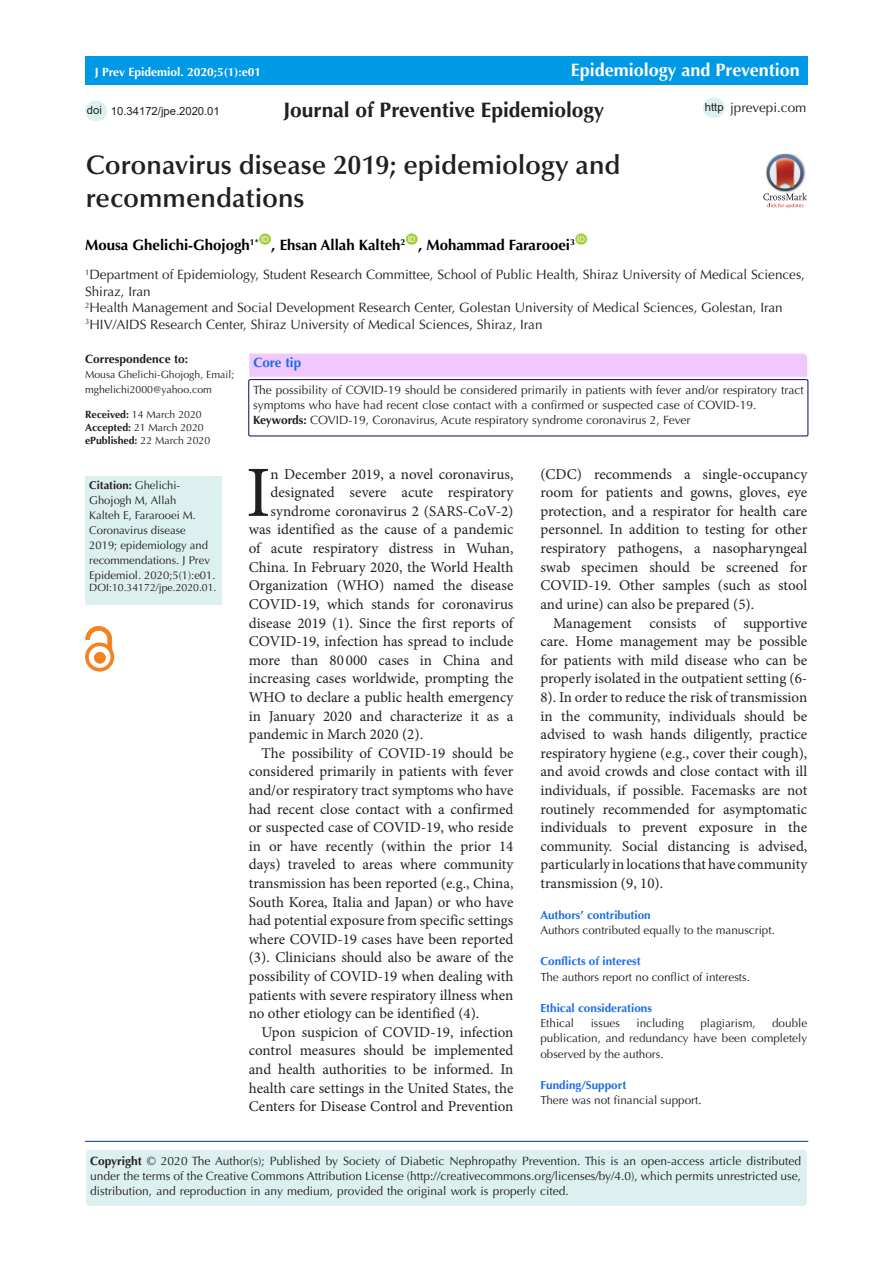
<style>
.page{position:relative;width:893px;height:1263px;background:#fff}
.page>*{position:absolute;margin:0;border:0;box-sizing:border-box;transform-origin:0 0}
.t1{font:72.3px "Minion Pro";color:#231f20}
.t2{font:600 27px/33px "Optima LT Std";color:#231f20}
.t3{font:700 21px "Optima LT Std";color:#231f20}
.t4{font:700 18px "Optima LT Std";color:#fff}
.t5{font:15px/18.6px "Minion Pro";color:#231f20;text-align:justify}
.t6{font:700 15px "Optima LT Std";color:#000}
.t7{font:13.5px/16.5px "Optima LT Std";color:#231f20}
.t8{font:700 13.5px "Optima LT Std";color:#196ce8}
.t9{font:12px/15px "Optima LT Std";color:#231f20;text-align:justify}
.t10{font:700 12px "Optima LT Std";color:#fff}
.t11{font:700 12px "Optima LT Std";color:#231f20}
.t12{font:11.7px/15.5px "Optima LT Std";color:#231f20;text-align:justify}
.t13{font:700 11.7px "Optima LT Std";color:#196ce8}
.t14{font:11.25px/15px "Optima LT Std";color:#231f20}
.t15{font:11.25px "Arial";color:#231f20}
.t16{font:10.5px/15px "Optima LT Std";color:#231f20}
.t17{font:700 10.5px "Optima LT Std";color:#231f20}
.t18{font:7.8px "Arial";color:#fff}
.s1{font-weight:700}
.s2{font-weight:400}
</style>
<div class="page">
<hr style="left:85px;top:1141px;width:723px;height:1px;background:#053278">
<div style="left:85px;top:1149px;width:723px;height:57px;background:#dcf0f0;border-radius:4px"></div>
<div style="left:84px;top:1148px;width:724px;height:59px;border:2px solid #fff;border-radius:4px"></div>
<div style="left:85px;top:56px;width:723px;height:29px;background:#0099e5"></div>
<div style="left:259px;top:233px;width:12px;height:12px;background:#a6ce39;border-radius:50%"></div>
<div style="left:406px;top:233px;width:12px;height:12px;background:#a6ce39;border-radius:50%"></div>
<div style="left:575px;top:233px;width:12px;height:12px;background:#a6ce39;border-radius:50%"></div>
<div style="left:249px;top:380px;width:559px;height:56px;border:1px solid #190066"></div>
<svg style="left:249px;top:353px;width:559px;height:25px;background:#f1cbfd"></svg>
<div style="left:94px;top:652px;width:11px;height:11px;background:#f58220;border-radius:50%"></div>
<div style="left:94px;top:652px;width:11px;height:11px;border:1px solid #f58220;border-radius:50%"></div>
<div style="left:85px;top:642px;width:29px;height:29px;border:4px solid #f58220;border-radius:50%"></div>
<svg style="left:86px;top:626px;width:26px;height:25px"></svg>
<div style="left:85px;top:476px;width:136px;height:129px;background:#dcf0f0"></div>
<div style="left:703px;top:97px;width:22px;height:21px;background:#dcf0f0;border-radius:50%"></div>
<div style="left:85px;top:101px;width:22px;height:20px;background:#dcf0f0;border-radius:50%"></div>
<img style="left:777px;top:154px;width:18px;height:1px">
<svg style="left:763px;top:155px;width:44px;height:53px"></svg>
<p class="t10" style="left:95px;top:65px;width:168px">J Prev Epidemiol. 2020;5(1):e01</p>
<p class="t4" style="left:571px;top:59px;width:231px">Epidemiology and Prevention</p>
<p class="t3" style="left:284px;top:98px;width:322px">Journal of Preventive Epidemiology</p>
<p class="t15" style="left:87px;top:102px;width:17px">doi</p>
<p class="t15" style="left:111px;top:103px;width:110px">10.34172/jpe.2020.01</p>
<p class="t15" style="left:705px;top:99px;width:20px">http</p>
<p class="t7" style="left:730px;top:100px;width:78px">jprevepi.com</p>
<p class="t2" style="left:86px;top:148px;width:536px">Coronavirus disease 2019; epidemiology and recommendations</p>
<p class="t6" style="left:85px;top:236px;width:175px">Mousa Ghelichi-Ghojogh<sup>1*</sup></p>
<p class="t18" style="left:261px;top:234px;width:9px">ID</p>
<p class="t6" style="left:271px;top:236px;width:136px">, Ehsan Allah Kalteh<sup>2</sup></p>
<p class="t18" style="left:408px;top:234px;width:9px">ID</p>
<p class="t6" style="left:418px;top:236px;width:158px">, Mohammad Fararooei<sup>3</sup></p>
<p class="t18" style="left:577px;top:234px;width:9px">ID</p>
<p class="t7" style="left:85px;top:267px;width:721px"><sup>1</sup>Department of Epidemiology, Student Research Committee, School of Public Health, Shiraz University of Medical Sciences,<br>Shiraz, Iran</p>
<p class="t7" style="left:85px;top:300px;width:699px"><sup>2</sup>Health Management and Social Development Research Center, Golestan University of Medical Sciences, Golestan, Iran</p>
<p class="t7" style="left:85px;top:316px;width:459px"><sup>3</sup>HIV/AIDS Research Center, Shiraz University of Medical Sciences, Shiraz, Iran</p>
<p class="t11" style="left:85px;top:352px;width:105px">Correspondence to:</p>
<p class="t16" style="left:85px;top:367px;width:151px">Mousa Ghelichi-Ghojogh, Email; mghelichi2000@yahoo.com</p>
<p class="t16" style="left:85px;top:407px;width:118px"><span class="s1">Received:</span> 14 March 2020</p>
<p class="t16" style="left:85px;top:420px;width:120px"><span class="s1">Accepted:</span> 21 March 2020</p>
<p class="t17" style="left:85px;top:434px;width:127px">ePublished: <span class="s2">22 March 2020</span></p>
<p class="t8" style="left:253px;top:355px;width:49px">Core tip</p>
<p class="t9" style="left:253px;top:383px;width:552px">The possibility of COVID-19 should be considered primarily in patients with fever and/or respiratory tract symptoms who have had recent close contact with a confirmed or suspected case of COVID-19.</p>
<p class="t9" style="left:253px;top:413px;width:439px"><span class="s1">Keywords:</span> COVID-19, Coronavirus, Acute respiratory syndrome coronavirus 2, Fever</p>
<p class="t14" style="left:89px;top:478px;width:128px"><span class="s1">Citation:</span> Ghelichi-<br>Ghojogh M, Allah<br>Kalteh E, Fararooei M.<br>Coronavirus disease<br>2019; epidemiology and recommendations. J Prev<br>Epidemiol. 2020;5(1):e01.</p>
<p class="t16" style="left:89px;top:580px;width:129px">DOI:10.34172/jpe.2020.01.</p>
<p class="t1" style="left:246px;top:444px;width:26px">I</p>
<p class="t5" style="left:271px;top:465px;width:244px">n December 2019, a novel coronavirus,</p>
<p class="t5" style="left:271px;top:483px;width:244px">designated severe acute respiratory</p>
<p class="t5" style="left:271px;top:502px;width:244px">syndrome coronavirus 2 (SARS-CoV-2)</p>
<p class="t5" style="left:249px;top:520px;width:266px">was identified as the cause of a pandemic</p>
<p class="t5" style="left:249px;top:539px;width:266px">of acute respiratory distress in Wuhan,</p>
<p class="t5" style="left:249px;top:558px;width:266px">China. In February 2020, the World Health</p>
<p class="t5" style="left:249px;top:576px;width:266px">Organization (WHO) named the disease</p>
<p class="t5" style="left:249px;top:595px;width:266px">COVID-19, which stands for coronavirus</p>
<p class="t5" style="left:249px;top:613px;width:266px">disease 2019 (1). Since the first reports of</p>
<p class="t5" style="left:249px;top:632px;width:266px">COVID-19, infection has spread to include</p>
<p class="t5" style="left:249px;top:651px;width:266px">more than 80 000 cases in China and</p>
<p class="t5" style="left:249px;top:669px;width:266px">increasing cases worldwide, prompting the</p>
<p class="t5" style="left:249px;top:688px;width:266px">WHO to declare a public health emergency</p>
<p class="t5" style="left:249px;top:706px;width:266px">in January 2020 and characterize it as a</p>
<p class="t5" style="left:249px;top:725px;width:176px">pandemic in March 2020 (2).</p>
<p class="t5" style="left:249px;top:744px;width:266px;text-indent:13px">The possibility of COVID-19 should be considered primarily in patients with fever and/or respiratory tract symptoms who have had recent close contact with a confirmed or suspected case of COVID-19, who reside in or have recently (within the prior 14 days) traveled to areas where community transmission has been reported (e.g., China, South Korea, Italia and Japan) or who have had potential exposure from specific settings where COVID-19 cases have been reported (3). Clinicians should also be aware of the possibility of COVID-19 when dealing with patients with severe respiratory illness when no other etiology can be identified (4).</p>
<p class="t5" style="left:249px;top:1023px;width:266px;text-indent:13px">Upon suspicion of COVID-19, infection control measures should be implemented and health authorities to be informed. In health care settings in the United States, the Centers for Disease Control and Prevention</p>
<p class="t5" style="left:540px;top:465px;width:268px">(CDC) recommends a single-occupancy room for patients and gowns, gloves, eye protection, and a respirator for health care personnel. In addition to testing for other respiratory pathogens, a nasopharyngeal swab specimen should be screened for COVID-19. Other samples (such as stool and urine) can also be prepared (5).</p>
<p class="t5" style="left:540px;top:613px;width:268px;text-indent:13px">Management consists of supportive care. Home management may be possible for patients with mild disease who can be properly isolated in the outpatient setting (6- 8). In order to reduce the risk of transmission in the community, individuals should be advised to wash hands diligently, practice respiratory hygiene (e.g., cover their cough), and avoid crowds and close contact with ill individuals, if possible. Facemasks are not routinely recommended for asymptomatic individuals to prevent exposure in the community. Social distancing is advised, particularly in locations that have community transmission (9, 10).</p>
<p class="t13" style="left:540px;top:908px;width:112px">Authors’ contribution</p>
<p class="t12" style="left:540px;top:923px;width:236px">Authors contributed equally to the manuscript.</p>
<p class="t13" style="left:540px;top:954px;width:102px">Conflicts of interest</p>
<p class="t12" style="left:540px;top:969px;width:211px">The authors report no conflict of interests.</p>
<p class="t13" style="left:540px;top:1001px;width:113px">Ethical considerations</p>
<p class="t12" style="left:540px;top:1015px;width:35px">Ethical</p>
<p class="t12" style="left:591px;top:1015px;width:31px">issues</p>
<p class="t12" style="left:636px;top:1015px;width:49px">including</p>
<p class="t12" style="left:700px;top:1015px;width:57px">plagiarism,</p>
<p class="t12" style="left:540px;top:1015px;width:268px;text-indent:232px">double publication, and redundancy have been completely observed by the authors.</p>
<p class="t13" style="left:540px;top:1078px;width:87px">Funding/Support</p>
<p class="t12" style="left:540px;top:1093px;width:163px">There was not financial support.</p>
<p class="t9" style="left:90px;top:1153px;width:713px"><span class="s1">Copyright</span> © 2020 The Author(s); Published by Society of Diabetic Nephropathy Prevention. This is an open-access article distributed under the terms of the Creative Commons Attribution License (http://creativecommons.org/licenses/by/4.0), which permits unrestricted use, distribution, and reproduction in any medium, provided the original work is properly cited.</p>
</div>
